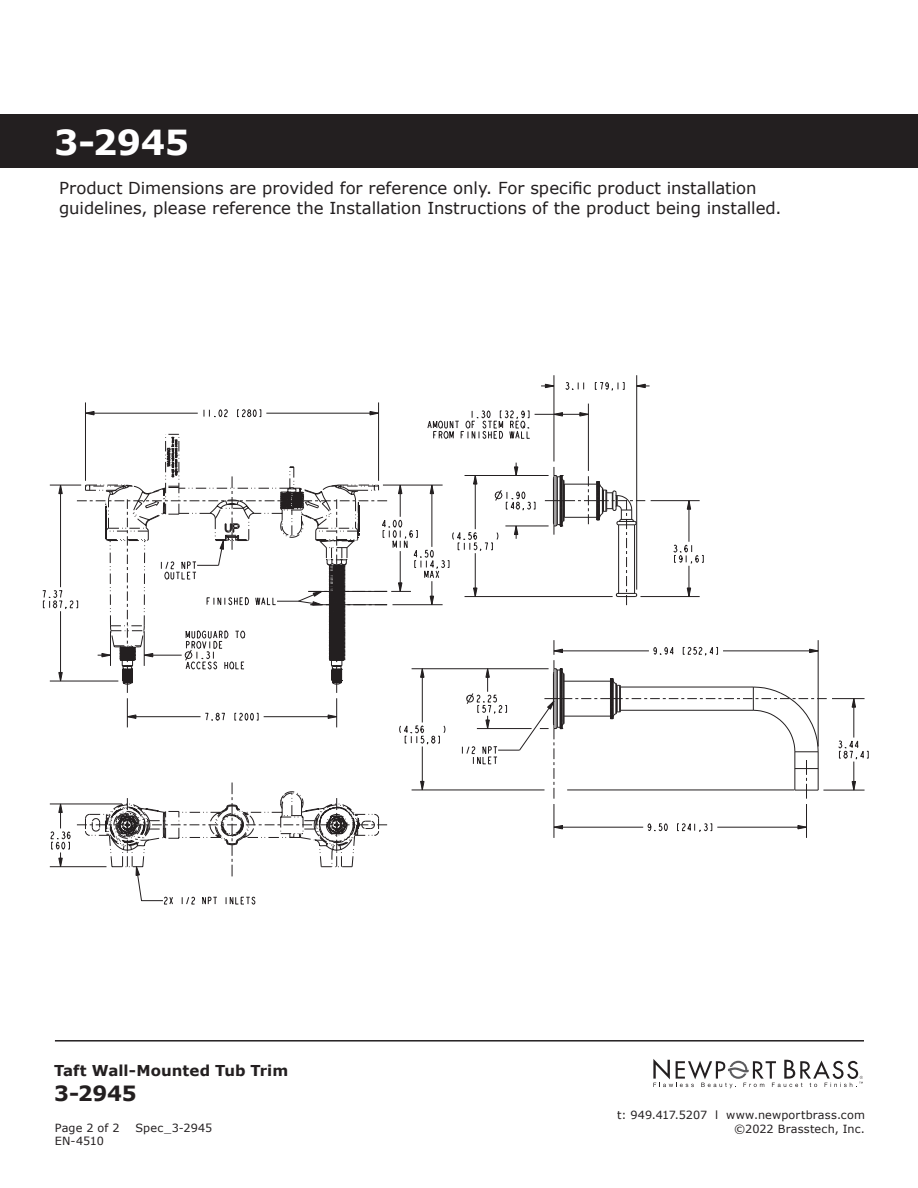
<style>
.page{position:relative;width:918px;height:1188px;background:#fff}
.page>*{position:absolute;margin:0;border:0;box-sizing:border-box;transform-origin:0 0}
.t1{font:700 34.5px "Verdana";color:#fff}
.t2{font:700 21px "Verdana";color:#231f20}
.t3{font:16.5px/19.8px "Verdana";color:#231f20}
.t4{font:700 15px "Verdana";color:#231f20}
.t5{font:11.25px/13.5px "Verdana";letter-spacing:.015em;color:#231f20;text-align:right}
</style>
<div class="page">
<svg style="left:653px;top:1059px;width:210px;height:29px"></svg>
<hr style="left:55px;top:1040px;width:809px;height:2px;background:#231f20">
<div style="left:0;top:114px;width:918px;height:54px;background:#231f20"></div>
<svg style="left:565px;top:382px;width:19px;height:8px"></svg>
<svg style="left:595px;top:382px;width:30px;height:9px"></svg>
<svg style="left:852px;top:699px;width:4px;height:9px"></svg>
<hr style="left:85px;top:402px;width:1px;height:79px;background:#231f20">
<hr style="left:378px;top:402px;width:1px;height:79px;background:#231f20">
<hr style="left:823px;top:790px;width:42px;height:1px;background:#231f20">
<hr style="left:554px;top:375px;width:1px;height:86px;background:#231f20">
<hr style="left:588px;top:404px;width:1px;height:67px;background:#231f20">
<hr style="left:832px;top:698px;width:33px;height:1px;background:#231f20">
<hr style="left:636px;top:375px;width:1px;height:215px;background:#231f20">
<hr style="left:854px;top:699px;width:1px;height:39px;background:#231f20">
<svg style="left:838px;top:737px;width:31px;height:54px"></svg>
<svg style="left:541px;top:384px;width:13px;height:4px"></svg>
<svg style="left:636px;top:384px;width:14px;height:4px"></svg>
<svg style="left:42px;top:409px;width:785px;height:496px"></svg>
<h1 class="t1" style="left:54px;top:120px;width:137px">3-2945</h1>
<p class="t3" style="left:59px;top:179px;width:724px">Product Dimensions are provided for reference only. For specific product installation guidelines, please reference the Installation Instructions of the product being installed.</p>
<p class="t4" style="left:54px;top:1061px;width:236px">Taft Wall-Mounted Tub Trim</p>
<p class="t2" style="left:54px;top:1079px;width:84px">3-2945</p>
<p class="t5" style="left:55px;top:1121px;width:66px">Page 2 of 2</p>
<p class="t5" style="left:135px;top:1121px;width:78px">Spec_3-2945</p>
<p class="t5" style="left:55px;top:1135px;width:51px">EN-4510</p>
<p class="t5" style="left:617px;top:1109px;width:249px">t: 949.417.5207 l www.newportbrass.com ©2022 Brasstech, Inc.</p>
</div>
